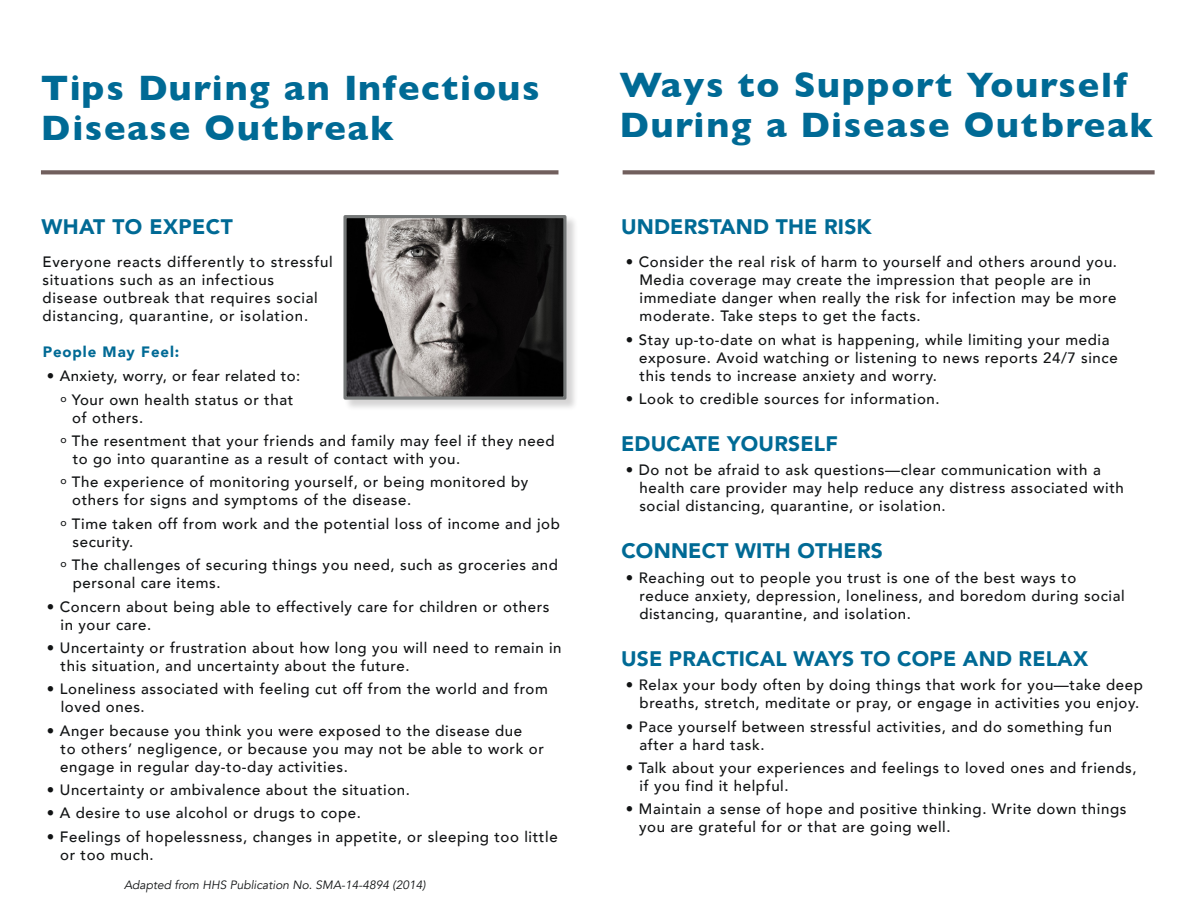
<style>
.page{position:relative;width:1188px;height:918px;background:#fff}
.page>*{position:absolute;margin:0;border:0;box-sizing:border-box;transform-origin:0 0}
.t1{font:700 36px/40.5px "Gill Sans";letter-spacing:.05em;color:#006a95}
.t2{font:900 21px "Avenir";letter-spacing:.01em;color:#006a95}
.t3{font:500 15px/18px "Avenir";letter-spacing:.04em;color:#111314}
.t4{font:900 15px "Avenir";letter-spacing:.06em;color:#006a95}
.t5{font:italic 12px "Avenir";color:#111314}
</style>
<div class="page">
<svg style="left:41px;top:170px;width:517px;height:4px;background:#7a6967"></svg>
<svg style="left:623px;top:170px;width:532px;height:4px;background:#7a6967"></svg>
<div style="left:344px;top:216px;width:234px;height:195px;background:#231f20;opacity:.19"></div>
<img style="left:347px;top:219px;width:216px;height:177px">
<div style="left:343px;top:215px;width:224px;height:185px;border:3px solid #757878"></div>
<p class="t1" style="left:41px;top:66px;width:500px">Tips During an Infectious<br>Disease Outbreak</p>
<p class="t1" style="left:619px;top:64px;width:509px">Ways to Support Yourself</p>
<p class="t1" style="left:619px;top:104px;width:535px">During a Disease Outbreak</p>
<p class="t2" style="left:41px;top:209px;width:193px">WHAT TO EXPECT</p>
<p class="t2" style="left:621px;top:209px;width:252px">UNDERSTAND THE RISK</p>
<p class="t3" style="left:42px;top:252px;width:292px">Everyone reacts differently to stressful situations such as an infectious disease outbreak that requires social distancing, quarantine, or isolation.</p>
<p class="t4" style="left:43px;top:339px;width:138px">People May Feel:</p>
<p class="t3" style="left:47px;top:366px;width:255px">• Anxiety, worry, or fear related to:</p>
<p class="t3" style="left:72px;top:390px;width:223px;text-indent:-12px"><sup>o</sup> Your own health status or that of others.</p>
<p class="t3" style="left:73px;top:431px;width:483px;text-indent:-12px"><sup>o</sup> The resentment that your friends and family may feel if they need to go into quarantine as a result of contact with you.</p>
<p class="t3" style="left:72px;top:472px;width:458px;text-indent:-12px"><sup>o</sup> The experience of monitoring yourself, or being monitored by others for signs and symptoms of the disease.</p>
<p class="t3" style="left:73px;top:514px;width:489px;text-indent:-12px"><sup>o</sup> Time taken off from work and the potential loss of income and job security.</p>
<p class="t3" style="left:73px;top:555px;width:487px;text-indent:-12px"><sup>o</sup> The challenges of securing things you need, such as groceries and personal care items.</p>
<p class="t3" style="left:61px;top:596px;width:490px;text-indent:-14px">• Concern about being able to effectively care for children or others in your care.</p>
<p class="t3" style="left:61px;top:638px;width:502px;text-indent:-14px">• Uncertainty or frustration about how long you will need to remain in this situation, and uncertainty about the future.</p>
<p class="t3" style="left:61px;top:679px;width:489px;text-indent:-14px">• Loneliness associated with feeling cut off from the world and from loved ones.</p>
<p class="t3" style="left:60px;top:721px;width:485px;text-indent:-13px">• Anger because you think you were exposed to the disease due<br>to others’ negligence, or because you may not be able to work or engage in regular day-to-day activities.</p>
<p class="t3" style="left:47px;top:780px;width:365px">• Uncertainty or ambivalence about the situation.</p>
<p class="t3" style="left:47px;top:803px;width:316px">• A desire to use alcohol or drugs to cope.</p>
<p class="t3" style="left:60px;top:827px;width:499px;text-indent:-13px">• Feelings of hopelessness, changes in appetite, or sleeping too little or too much.</p>
<p class="t5" style="left:124px;top:877px;width:303px">Adapted from HHS Publication No. SMA-14-4894 (2014)</p>
<p class="t3" style="left:639px;top:252px;width:479px;text-indent:-13px">• Consider the real risk of harm to yourself and others around you.<br>Media coverage may create the impression that people are in immediate danger when really the risk for infection may be more moderate. Take steps to get the facts.</p>
<p class="t3" style="left:639px;top:330px;width:480px;text-indent:-13px">• Stay up-to-date on what is happening, while limiting your media exposure. Avoid watching or listening to news reports 24/7 since this tends to increase anxiety and worry.</p>
<p class="t3" style="left:626px;top:389px;width:315px">• Look to credible sources for information.</p>
<p class="t2" style="left:621px;top:425px;width:218px">EDUCATE YOURSELF</p>
<p class="t3" style="left:639px;top:460px;width:486px;text-indent:-13px">• Do not be afraid to ask questions—clear communication with a health care provider may help reduce any distress associated with social distancing, quarantine, or isolation.</p>
<p class="t2" style="left:621px;top:533px;width:263px">CONNECT WITH OTHERS</p>
<p class="t3" style="left:639px;top:568px;width:487px;text-indent:-13px">• Reaching out to people you trust is one of the best ways to reduce anxiety, depression, loneliness, and boredom during social distancing, quarantine, and isolation.</p>
<p class="t2" style="left:621px;top:640px;width:469px">USE PRACTICAL WAYS TO COPE AND RELAX</p>
<p class="t3" style="left:626px;top:675px;width:519px;text-align:right">• Relax your body often by doing things that work for you—take deep breaths, stretch, meditate or pray, or engage in activities you enjoy.</p>
<p class="t3" style="left:639px;top:717px;width:474px;text-indent:-13px">• Pace yourself between stressful activities, and do something fun after a hard task.</p>
<p class="t3" style="left:640px;top:758px;width:499px;text-indent:-14px">• Talk about your experiences and feelings to loved ones and friends, if you find it helpful.</p>
<p class="t3" style="left:639px;top:799px;width:489px;text-indent:-13px">• Maintain a sense of hope and positive thinking. Write down things you are grateful for or that are going well.</p>
</div>
